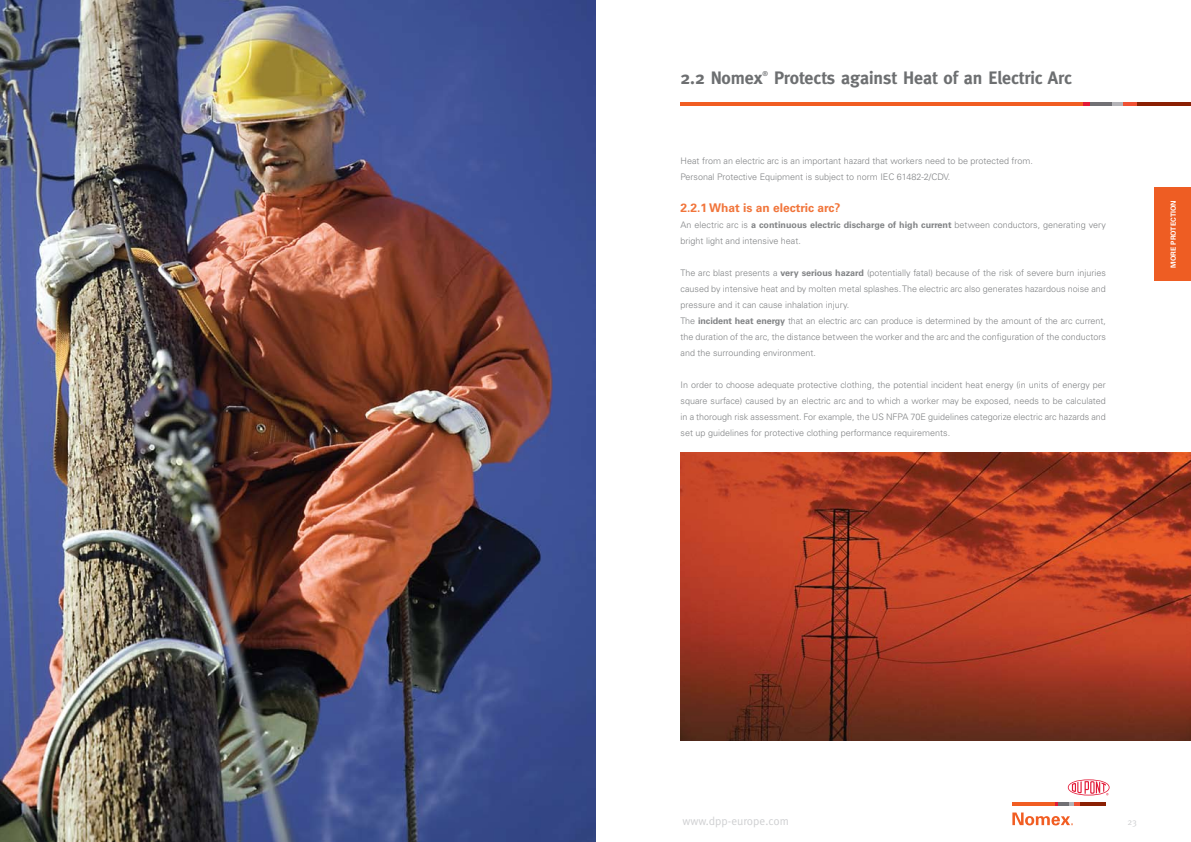
<style>
.page{position:relative;width:1191px;height:842px;background:#fff}
.page>*{position:absolute;margin:0;border:0;box-sizing:border-box;transform-origin:0 0}
.t1{font:700 18px "Meta";color:#6d6f71}
.t2{font:700 12px "Univers CE";color:#f1753b}
.t3{font:11.5px "Meta";color:#cfd0d2}
.t4{font:300 9px/16px "Univers CE";color:#818385}
.t5{font:9px "Meta";color:#cfd0d2}
.t6{font:700 7px "Univers CE";color:#fff}
.t7{font:700 7px "Meta";color:#818385}
.s1{font-weight:700}
</style>
<div class="page">
<svg style="left:1055px;top:803px;width:25px;height:3px"></svg>
<svg style="left:1067px;top:779px;width:42px;height:16px"></svg>
<hr style="left:1012px;top:803px;width:43px;height:3px;background:#f15d22">
<hr style="left:1080px;top:803px;width:25px;height:3px;background:#8a2003">
<svg style="left:1012px;top:812px;width:61px;height:13px"></svg>
<svg style="left:1111px;top:102px;width:12px;height:3px"></svg>
<svg style="left:1083px;top:102px;width:7px;height:3px"></svg>
<hr style="left:1090px;top:102px;width:21px;height:3px;background:#717074">
<hr style="left:1123px;top:102px;width:14px;height:3px;background:#f05133">
<hr style="left:680px;top:102px;width:403px;height:3px;background:#f15d22">
<hr style="left:1137px;top:102px;width:54px;height:3px;background:#8a2003">
<div style="left:1155px;top:187px;width:36px;height:94px;background:#ee5d23"></div>
<img style="left:0;top:0;width:595px;height:842px">
<img style="left:680px;top:452px;width:511px;height:288px">
<h1 class="t1" style="left:680px;top:67px;width:83px">2.2 Nomex</h1>
<p class="t7" style="left:762px;top:70px;width:7px">®</p>
<h1 class="t1" style="left:774px;top:67px;width:299px">Protects against Heat of an Electric Arc</h1>
<p class="t4" style="left:680px;top:153px;width:354px">Heat from an electric arc is an important hazard that workers need to be protected from.<br>Personal Protective Equipment is subject to norm IEC 61482-2/CDV.</p>
<h2 class="t2" style="left:680px;top:201px;width:161px">2.2.1 What is an electric arc?</h2>
<p class="t4" style="left:680px;top:217px;width:427px">An electric arc is <span class="s1">a continuous electric discharge of high current</span> between conductors, generating very bright light and intensive heat.</p>
<p class="t4" style="left:680px;top:265px;width:427px">The arc blast presents a <span class="s1">very serious hazard</span> (potentially fatal) because of the risk of severe burn injuries caused by intensive heat and by molten metal splashes. The electric arc also generates hazardous noise and pressure and it can cause inhalation injury.<br>The <span class="s1">incident heat energy</span> that an electric arc can produce is determined by the amount of the arc current, the duration of the arc, the distance between the worker and the arc and the configuration of the conductors and the surrounding environment.</p>
<p class="t4" style="left:680px;top:377px;width:427px;text-align:justify">In order to choose adequate protective clothing, the potential incident heat energy (in units of energy per square surface) caused by an electric arc and to which a worker may be exposed, needs to be calculated in a thorough risk assessment. For example, the US NFPA 70E guidelines categorize electric arc hazards and set up guidelines for protective clothing performance requirements.</p>
<p class="t6" style="left:1169px;top:268px;width:69px;rotate:-90deg">MORE PROTECTION</p>
<p class="t3" style="left:682px;top:814px;width:108px">www.dpp-europe.com</p>
<p class="t5" style="left:1127px;top:817px;width:11px">23</p>
</div>
